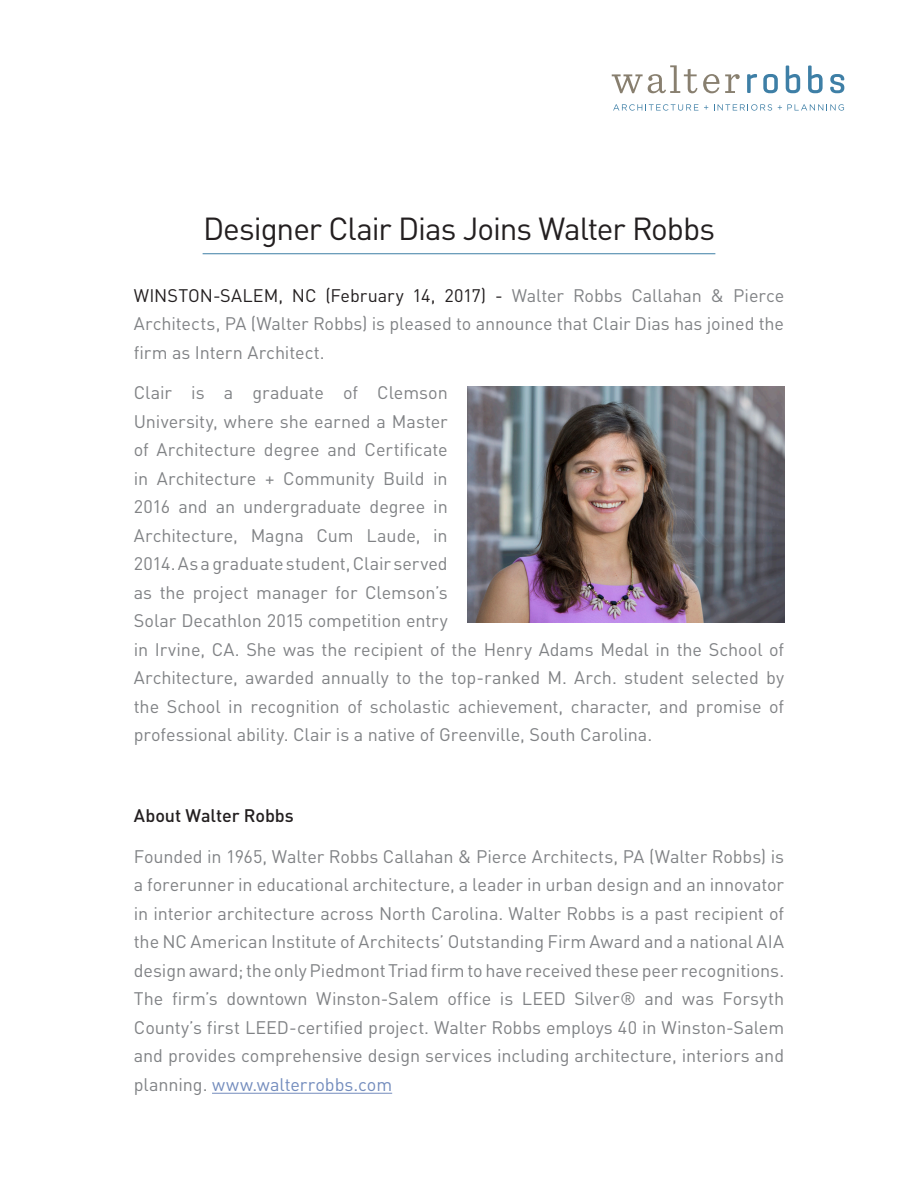
<style>
.page{position:relative;width:918px;height:1188px;background:#fff}
.page>*{position:absolute;margin:0;border:0;box-sizing:border-box;transform-origin:0 0}
.t1{font:31.5px "DINOT";letter-spacing:-.035em;color:#231f20}
.t2{font:18px/28.5px "DINOT";letter-spacing:-.005em;color:#808285;text-align:justify}
.t3{font:500 18px "DINOT";letter-spacing:-.005em;color:#231f20}
.s1{color:#231f20}
.s2{color:#738cbd}
</style>
<div class="page">
<hr style="left:212px;top:1093px;width:180px;height:1px;background:#738cbd">
<hr style="left:203px;top:253px;width:512px;height:1px;background:#3e7fa6">
<svg style="left:613px;top:104px;width:85px;height:7px"></svg>
<svg style="left:704px;top:105px;width:4px;height:5px"></svg>
<svg style="left:714px;top:104px;width:58px;height:7px"></svg>
<svg style="left:778px;top:104px;width:66px;height:7px"></svg>
<svg style="left:612px;top:65px;width:128px;height:28px"></svg>
<svg style="left:747px;top:74px;width:10px;height:19px"></svg>
<svg style="left:763px;top:74px;width:15px;height:19px"></svg>
<svg style="left:786px;top:66px;width:14px;height:27px"></svg>
<svg style="left:808px;top:66px;width:15px;height:27px"></svg>
<svg style="left:830px;top:74px;width:14px;height:19px"></svg>
<img style="left:468px;top:387px;width:316px;height:235px">
<p class="t1" style="left:203px;top:209px;width:513px">Designer Clair Dias Joins Walter Robbs</p>
<p class="t2" style="left:134px;top:281px;width:652px"><span class="s1">WINSTON-SALEM, NC (February 14, 2017) -</span> Walter Robbs Callahan &amp; Pierce Architects, PA (Walter Robbs) is pleased to announce that Clair Dias has joined the firm as Intern Architect.</p>
<p class="t2" style="left:134px;top:378px;width:652px;text-align:left">Clair is a graduate of Clemson<br>University, where she earned a Master<br>of Architecture degree and Certificate<br>in Architecture + Community Build in<br>2016 and an undergraduate degree in<br>Architecture, Magna Cum Laude, in<br>2014. As a graduate student, Clair served<br>as the project manager for Clemson’s<br>Solar Decathlon 2015 competition entry<br>in Irvine, CA. She was the recipient of the Henry Adams Medal in the School of Architecture, awarded annually to the top-ranked M. Arch. student selected by the School in recognition of scholastic achievement, character, and promise of professional ability. Clair is a native of Greenville, South Carolina.</p>
<p class="t3" style="left:134px;top:804px;width:162px">About Walter Robbs</p>
<p class="t2" style="left:134px;top:842px;width:652px">Founded in 1965, Walter Robbs Callahan &amp; Pierce Architects, PA (Walter Robbs) is a forerunner in educational architecture, a leader in urban design and an innovator in interior architecture across North Carolina. Walter Robbs is a past recipient of the NC American Institute of Architects’ Outstanding Firm Award and a national AIA design award; the only Piedmont Triad firm to have received these peer recognitions.<br>The firm’s downtown Winston-Salem office is LEED Silver® and was Forsyth County’s first LEED-certified project. Walter Robbs employs 40 in Winston-Salem and provides comprehensive design services including architecture, interiors and planning. <span class="s2">www.walterrobbs.com</span></p>
</div>
